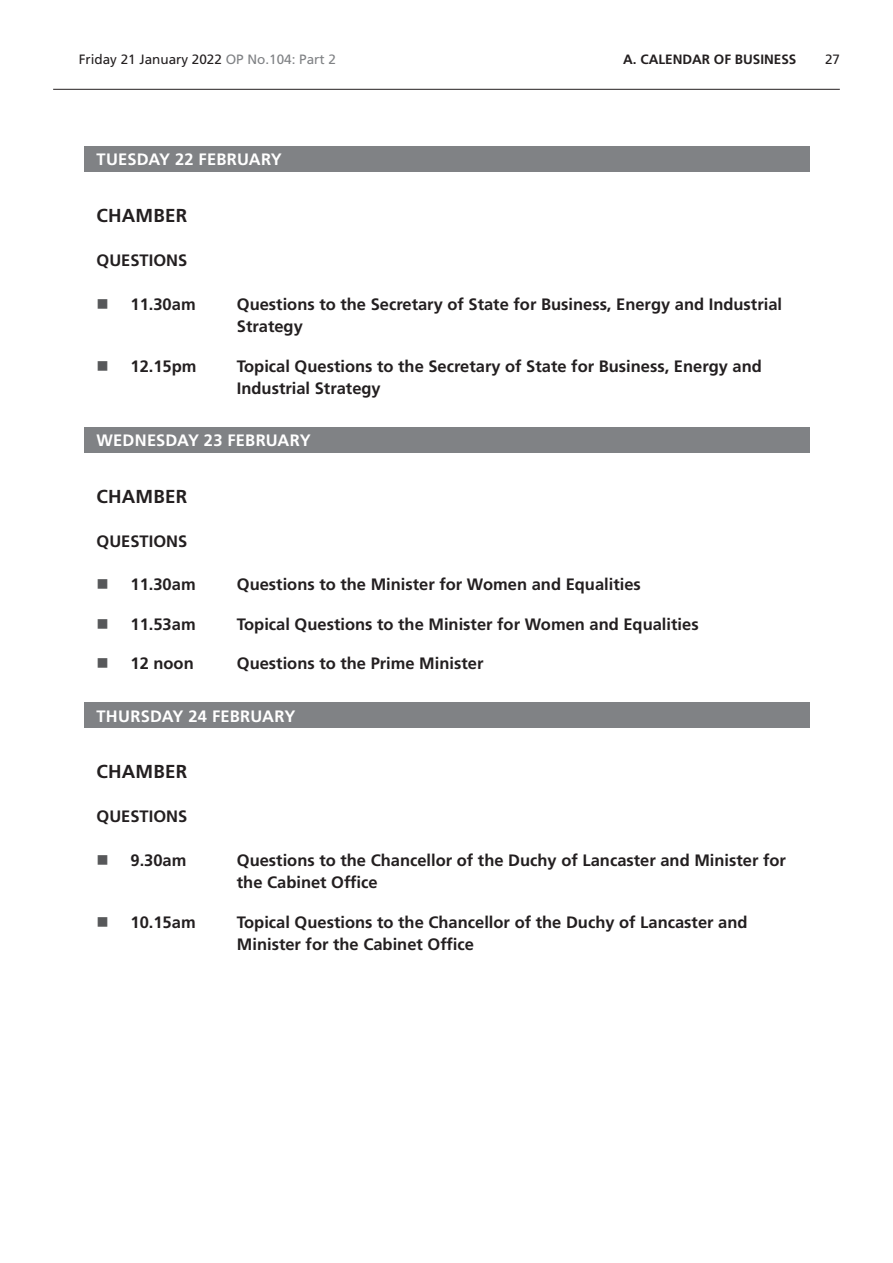
<style>
.page{position:relative;width:893px;height:1263px;background:#fff}
.page>*{position:absolute;margin:0;border:0;box-sizing:border-box;transform-origin:0 0}
.FbaLocation{font:700 18.75px "Frutiger LT Std";letter-spacing:.01em;color:#231f20}
.BoldCaps{font:700 16.5px/22.5px "Frutiger LT Std";color:#231f20}
.Heading2Grey{font:700 16.5px "Frutiger LT Std";letter-spacing:.01em;color:#fff}
.t1{font:13.5px "Frutiger LT Std";color:#231f20}
.t2{font:700 13.5px "Frutiger LT Std";color:#231f20}
.s1{color:#808285}
</style>
<div class="page">
<hr style="left:53px;top:89px;width:787px;height:1px;background:#231f20">
<div style="left:84px;top:147px;width:725px;height:25px;background:#808285"></div>
<div style="left:84px;top:428px;width:725px;height:25px;background:#808285"></div>
<div style="left:84px;top:703px;width:725px;height:25px;background:#808285"></div>
<p class="t1" style="left:79px;top:52px;width:259px">Friday 21 January 2022 <span class="s1">OP No.104: Part 2</span></p>
<p class="t2" style="left:623px;top:52px;width:36px">A. Calendar</p>
<p class="t2" style="left:714px;top:52px;width:38px">of Business</p>
<p class="t1" style="left:825px;top:52px;width:17px">27</p>
<h2 class="Heading2Grey" style="left:97px;top:150px;width:187px">TUESDAY 22 FEBRUARY</h2>
<p class="FbaLocation" style="left:97px;top:204px;width:92px">CHAMBER</p>
<p class="BoldCaps" style="left:97px;top:249px;width:92px">QUESTIONS</p>
<p class="BoldCaps" style="left:131px;top:293px;width:67px">11.30am</p>
<p class="BoldCaps" style="left:237px;top:293px;width:547px">Questions to the Secretary of State for Business, Energy and Industrial<br>Strategy</p>
<p class="BoldCaps" style="left:131px;top:355px;width:92px">12.15pm T</p>
<p class="BoldCaps" style="left:237px;top:355px;width:527px;text-indent:7px">opical Questions to the Secretary of State for Business, Energy and<br>Industrial Strategy</p>
<h2 class="Heading2Grey" style="left:97px;top:431px;width:216px">WEDNESDAY 23 FEBRUARY</h2>
<p class="FbaLocation" style="left:97px;top:485px;width:92px">CHAMBER</p>
<p class="BoldCaps" style="left:97px;top:530px;width:92px">QUESTIONS</p>
<p class="BoldCaps" style="left:131px;top:573px;width:67px">11.30am</p>
<p class="BoldCaps" style="left:237px;top:573px;width:406px">Questions to the Minister for Women and Equalities</p>
<p class="BoldCaps" style="left:131px;top:613px;width:92px">11.53am T</p>
<p class="BoldCaps" style="left:244px;top:613px;width:456px">opical Questions to the Minister for Women and Equalities</p>
<p class="BoldCaps" style="left:131px;top:652px;width:65px">12 noon</p>
<p class="BoldCaps" style="left:237px;top:652px;width:248px">Questions to the Prime Minister</p>
<h2 class="Heading2Grey" style="left:97px;top:706px;width:200px">THURSDAY 24 FEBRUARY</h2>
<p class="FbaLocation" style="left:97px;top:761px;width:92px">CHAMBER</p>
<p class="BoldCaps" style="left:97px;top:805px;width:92px">QUESTIONS</p>
<p class="BoldCaps" style="left:131px;top:849px;width:57px">9.30am</p>
<p class="BoldCaps" style="left:237px;top:849px;width:551px">Questions to the Chancellor of the Duchy of Lancaster and Minister for the Cabinet Office</p>
<p class="BoldCaps" style="left:131px;top:911px;width:92px">10.15am T</p>
<p class="BoldCaps" style="left:237px;top:911px;width:512px;text-indent:7px">opical Questions to the Chancellor of the Duchy of Lancaster and<br>Minister for the Cabinet Office</p>
</div>
